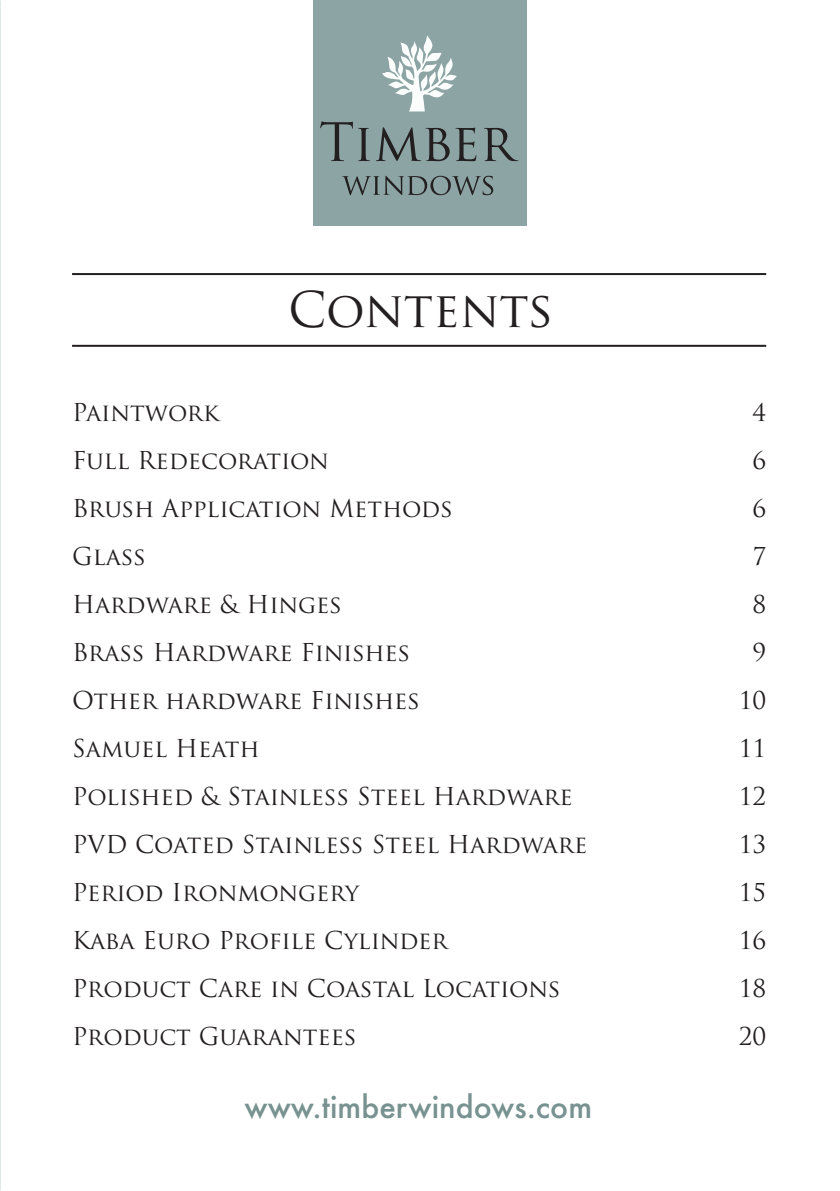
<style>
.page{position:relative;width:840px;height:1191px;background:#fff}
.page>*{position:absolute;margin:0;border:0;box-sizing:border-box;transform-origin:0 0}
.t1{font:48px "Trajan Pro";color:#231f20}
.t2{font:500 30px "Futura";color:#779290}
.t3{font:24px/48px "Trajan Pro";color:#231f20}
</style>
<div class="page">
<div style="left:313px;top:0;width:213px;height:225px;background:#8da4a4"></div>
<svg style="left:320px;top:121px;width:129px;height:40px"></svg>
<svg style="left:455px;top:128px;width:21px;height:33px"></svg>
<svg style="left:484px;top:128px;width:34px;height:33px"></svg>
<svg style="left:342px;top:176px;width:151px;height:19px"></svg>
<svg style="left:382px;top:35px;width:74px;height:76px"></svg>
<hr style="left:72px;top:273px;width:693px;height:2px;background:#231f20">
<hr style="left:72px;top:345px;width:693px;height:2px;background:#231f20">
<h1 class="t1" style="left:288px;top:279px;width:267px">Contents</h1>
<p class="t3" style="left:72px;top:388px;width:516px">Paintwork<br>Full Redecoration<br>Brush Application Methods<br>Glass<br>Hardware &amp; Hinges<br>Brass Hardware Finishes<br>Other hardware Finishes<br>Samuel Heath<br>Polished &amp; Stainless Steel Hardware<br>PVD Coated Stainless Steel Hardware<br>Period Ironmongery<br>Kaba Euro Profile Cylinder<br>Product Care in Coastal Locations<br>Product Guarantees</p>
<p class="t3" style="left:738px;top:388px;width:29px;text-align:center">4<br>6<br>6<br>7<br>8<br>9<br>10<br>11<br>12<br>13<br>15<br>16<br>18<br>20</p>
<p class="t2" style="left:244px;top:1086px;width:349px">www.timberwindows.com</p>
</div>
